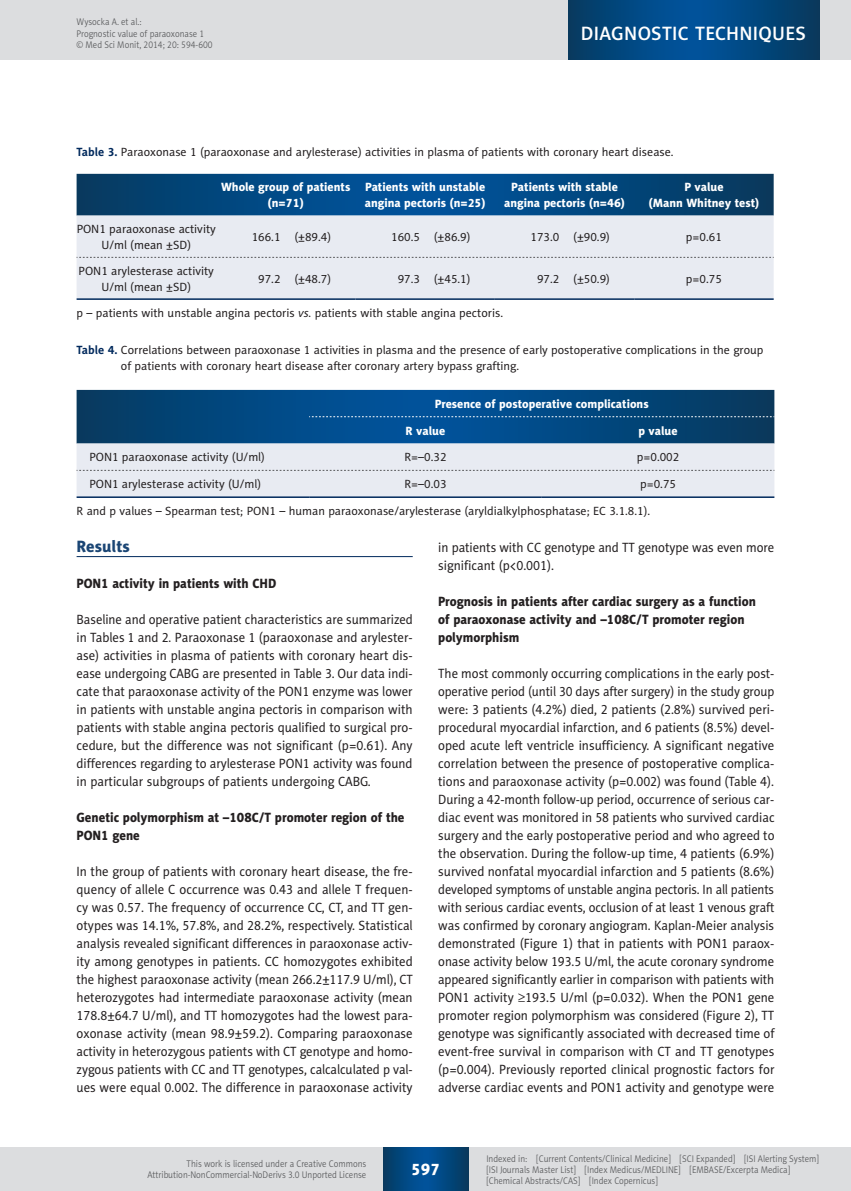
<style>
.page{position:relative;width:851px;height:1191px;background:#fff}
.page>*{position:absolute;margin:0;border:0;box-sizing:border-box;transform-origin:0 0}
.t1{font:19.5px "Naomi Sans EFN Medium";letter-spacing:.015em;color:#fff}
.MSM_Headline_1{font:16.5px "Naomi Sans EFN Heavy";color:#1a4574}
.t2{font:16.5px "Naomi Sans EFN Heavy";color:#fff}
.MSM_Body{font:13.5px/18px "Naomi Sans EFN";color:#231f20;text-align:justify;scale:.94 1}
.MSM_Body-2{font:13.5px/18px "Naomi Sans EFN";color:#231f20;text-align:justify;scale:.95 1}
.MSM_Headline_2{font:13.5px/18px "Naomi Sans EFN Heavy";color:#231f20;scale:.95 1}
.MSM_Tabela_tytul{font:12px/15.8px "Naomi Sans EFN";color:#231f20}
.MSM_Tabela_zawartosc{font:12px/15.8px "Naomi Sans EFN";color:#231f20;text-align:center}
.MSM_Tabela_Head{font:12px/15.8px "Naomi Sans EFN Heavy";color:#fff;text-align:center}
.MSM_Table_podpis_dol{font:12px "Naomi Sans EFN";color:#231f20}
.t3{font:9.75px/11.2px "Naomi Sans EFN Light";color:#57585a;scale:.9 1}
.s1{font-weight:700;color:#00295c}
.s2{font-style:italic}
.s3{font-family:"Standard Sym L"}
</style>
<div class="page">
<hr style="left:77px;top:556px;width:335px;height:1px;background:#00295c">
<svg style="left:77px;top:174px;width:696px;height:42px;background:#064980"></svg>
<div style="left:77px;top:216px;width:696px;height:82px;background:#e8ebf2"></div>
<svg style="left:77px;top:257px;width:696px;height:1px"></svg>
<hr style="left:77px;top:298px;width:139px;height:2px;background:#00295c">
<hr style="left:216px;top:298px;width:139px;height:2px;background:#00295c">
<hr style="left:355px;top:298px;width:139px;height:2px;background:#00295c">
<hr style="left:494px;top:298px;width:140px;height:2px;background:#00295c">
<hr style="left:634px;top:298px;width:139px;height:2px;background:#00295c">
<hr style="left:77px;top:496px;width:232px;height:2px;background:#00295c">
<hr style="left:309px;top:496px;width:232px;height:2px;background:#00295c">
<hr style="left:541px;top:496px;width:233px;height:2px;background:#00295c">
<svg style="left:77px;top:390px;width:697px;height:107px;background:#7498b7"></svg>
<div style="left:0;top:1148px;width:850px;height:43px;background:#dcdddf"></div>
<svg style="left:383px;top:1148px;width:85px;height:42px;background:#02477e"></svg>
<div style="left:0;top:0;width:850px;height:60px;background:#dcdddf"></div>
<svg style="left:568px;top:0;width:251px;height:60px;background:#02477e"></svg>
<p class="t3" style="left:77px;top:16px;width:153px">Wysocka A. et al.:<br>Prognostic value of paraoxonase 1 © Med Sci Monit, 2014; 20: 594-600</p>
<h1 class="t1" style="left:580px;top:22px;width:227px">DIAGNOSTIC TECHNIQUES</h1>
<p class="MSM_Tabela_tytul" style="left:77px;top:144px;width:598px"><span class="s1">Table 3.</span> Paraoxonase 1 (paraoxonase and arylesterase) activities in plasma of patients with coronary heart disease.</p>
<p class="MSM_Tabela_Head" style="left:221px;top:179px;width:131px">Whole group of patients (n=71)</p>
<p class="MSM_Tabela_Head" style="left:365px;top:179px;width:122px;text-align:left">Patients with unstable angina pectoris (n=25)</p>
<p class="MSM_Tabela_Head" style="left:504px;top:179px;width:122px">Patients with stable angina pectoris (n=46)</p>
<p class="MSM_Tabela_Head" style="left:684px;top:179px;width:41px">P value</p>
<p class="MSM_Tabela_Head" style="left:648px;top:195px;width:112px">(Mann Whitney test)</p>
<p class="MSM_Tabela_zawartosc" style="left:77px;top:221px;width:141px">PON1 paraoxonase activity<br>U/ml (mean ±SD)</p>
<p class="MSM_Tabela_zawartosc" style="left:252px;top:229px;width:81px">166.1 (±89.4)</p>
<p class="MSM_Tabela_zawartosc" style="left:391px;top:229px;width:81px">160.5 (±86.9)</p>
<p class="MSM_Tabela_zawartosc" style="left:530px;top:229px;width:81px">173.0 (±90.9)</p>
<p class="MSM_Tabela_zawartosc" style="left:685px;top:229px;width:37px">p=0.61</p>
<p class="MSM_Tabela_zawartosc" style="left:79px;top:263px;width:137px">PON1 arylesterase activity<br>U/ml (mean ±SD)</p>
<p class="MSM_Tabela_zawartosc" style="left:258px;top:271px;width:74px">97.2 (±48.7)</p>
<p class="MSM_Tabela_zawartosc" style="left:397px;top:271px;width:74px">97.3 (±45.1)</p>
<p class="MSM_Tabela_zawartosc" style="left:537px;top:271px;width:74px">97.2 (±50.9)</p>
<p class="MSM_Tabela_zawartosc" style="left:685px;top:271px;width:37px">p=0.75</p>
<p class="MSM_Table_podpis_dol" style="left:77px;top:306px;width:428px">p – patients with unstable angina pectoris <span class="s2">vs.</span> patients with stable angina pectoris.</p>
<p class="MSM_Tabela_tytul" style="left:121px;top:342px;width:644px;text-indent:-44px"><span class="s1">Table 4.</span> Correlations between paraoxonase 1 activities in plasma and the presence of early postoperative complications in the group of patients with coronary heart disease after coronary artery bypass grafting.</p>
<p class="MSM_Tabela_Head" style="left:435px;top:395px;width:215px">Presence of postoperative complications</p>
<p class="MSM_Tabela_Head" style="left:405px;top:422px;width:41px">R value</p>
<p class="MSM_Tabela_Head" style="left:638px;top:422px;width:41px">p value</p>
<p class="MSM_Tabela_zawartosc" style="left:89px;top:449px;width:177px">PON1 paraoxonase activity (U/ml)</p>
<p class="MSM_Tabela_zawartosc" style="left:404px;top:449px;width:44px">R=–0.32</p>
<p class="MSM_Tabela_zawartosc" style="left:636px;top:449px;width:44px">p=0.002</p>
<p class="MSM_Tabela_zawartosc" style="left:89px;top:476px;width:173px">PON1 arylesterase activity (U/ml)</p>
<p class="MSM_Tabela_zawartosc" style="left:404px;top:476px;width:44px">R=–0.03</p>
<p class="MSM_Tabela_zawartosc" style="left:640px;top:476px;width:37px">p=0.75</p>
<p class="MSM_Table_podpis_dol" style="left:77px;top:504px;width:575px">R and p values – Spearman test; PON1 – human paraoxonase/arylesterase (aryldialkylphosphatase; EC 3.1.8.1).</p>
<p class="MSM_Headline_1" style="left:77px;top:536px;width:55px">Results</p>
<p class="MSM_Headline_2" style="left:77px;top:574px;width:212px">PON1 activity in patients with CHD</p>
<p class="MSM_Body" style="left:77px;top:610px;width:359px">Baseline and operative patient characteristics are summarized in Tables 1 and 2<span class="s2">.</span> Paraoxonase 1 (paraoxonase and arylester&shy;ase) activities in plasma of patients with coronary heart dis&shy;ease undergoing CABG are presented in Table 3. Our data indi&shy;cate that paraoxonase activity of the PON1 enzyme was lower in patients with unstable angina pectoris in comparison with patients with stable angina pectoris qualified to surgical pro&shy;cedure, but the difference was not significant (p=0.61). Any differences regarding to arylesterase PON1 activity was found in particular subgroups of patients undergoing CABG.</p>
<p class="MSM_Headline_2" style="left:77px;top:808px;width:347px">Genetic polymorphism at –108C/T promoter region of the<br>PON1 gene</p>
<p class="MSM_Body-2" style="left:77px;top:862px;width:355px">In the group of patients with coronary heart disease, the fre&shy;quency of allele C occurrence was 0.43 and allele T frequen&shy;cy was 0.57. The frequency of occurrence CC, CT, and TT gen&shy;otypes was 14.1%, 57.8%, and 28.2%, respectively. Statistical analysis revealed significant differences in paraoxonase activ&shy;ity among genotypes in patients. CC homozygotes exhibited the highest paraoxonase activity (mean 266.2±117.9 U/ml), CT heterozygotes had intermediate paraoxonase activity (mean 178.8±64.7 U/ml), and TT homozygotes had the lowest para&shy;oxonase activity (mean 98.9±59.2). Comparing paraoxonase activity in heterozygous patients with CT genotype and homo&shy;zygous patients with CC and TT genotypes, calcalculated p val&shy;ues were equal 0.002. The difference in paraoxonase activity</p>
<p class="MSM_Body" style="left:438px;top:538px;width:359px">in patients with CC genotype and TT genotype was even more significant (p&lt;0.001).</p>
<p class="MSM_Headline_2" style="left:438px;top:592px;width:336px">Prognosis in patients after cardiac surgery as a function of paraoxonase activity and –108C/T promoter region polymorphism</p>
<p class="MSM_Body" style="left:438px;top:664px;width:359px">The most commonly occurring complications in the early post&shy;operative period (until 30 days after surgery) in the study group were: 3 patients (4.2%) died, 2 patients (2.8%) survived peri&shy;procedural myocardial infarction, and 6 patients (8.5%) devel&shy;oped acute left ventricle insufficiency. A significant negative correlation between the presence of postoperative complica&shy;tions and paraoxonase activity (p=0.002) was found (Table 4).<br>During a 42-month follow-up period, occurrence of serious car&shy;diac event was monitored in 58 patients who survived cardiac surgery and the early postoperative period and who agreed to the observation. During the follow-up time, 4 patients (6.9%) survived nonfatal myocardial infarction and 5 patients (8.6%) developed symptoms of unstable angina pectoris. In all patients with serious cardiac events, occlusion of at least 1 venous graft was confirmed by coronary angiogram. Kaplan-Meier analysis demonstrated (Figure 1) that in patients with PON1 paraox&shy;onase activity below 193.5 U/ml, the acute coronary syndrome appeared significantly earlier in comparison with patients with PON1 activity <span class="s3">³</span>193.5 U/ml (p=0.032). When the PON1 gene promoter region polymorphism was considered (Figure 2), TT genotype was significantly associated with decreased time of event-free survival in comparison with CT and TT genotypes (p=0.004). Previously reported clinical prognostic factors for adverse cardiac events and PON1 activity and genotype were</p>
<p class="t3" style="left:147px;top:1158px;width:245px;text-align:right">This work is licensed under a Creative Commons<br>Attribution-NonCommercial-NoDerivs 3.0 Unported License</p>
<p class="t2" style="left:411px;top:1159px;width:30px">597</p>
<p class="t3" style="left:486px;top:1152px;width:371px">Indexed in: [Current Contents/Clinical Medicine] [SCI Expanded] [ISI Alerting System] [ISI Journals Master List] [Index Medicus/MEDLINE] [EMBASE/Excerpta Medica] [Chemical Abstracts/CAS] [Index Copernicus]</p>
</div>
